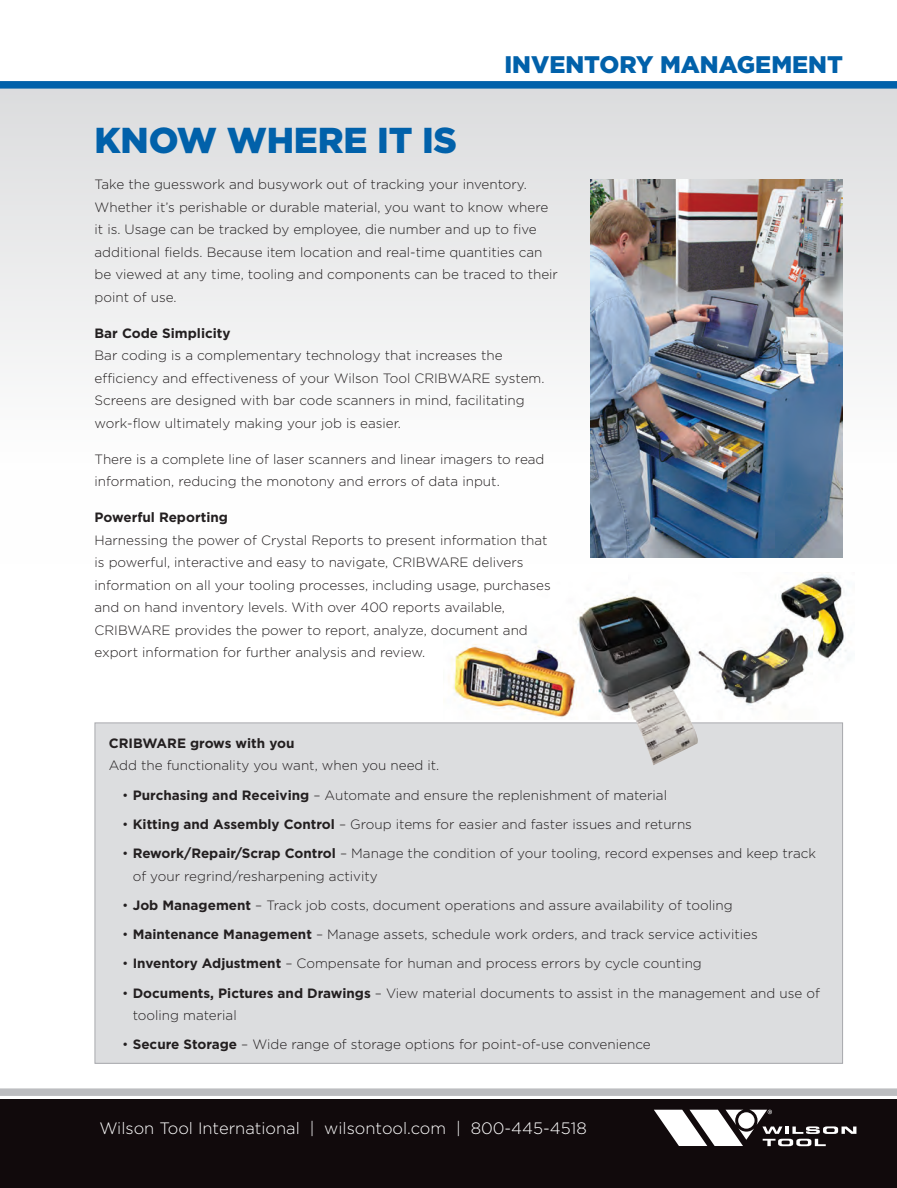
<style>
.page{position:relative;width:897px;height:1188px;background:#fff}
.page>*{position:absolute;margin:0;border:0;box-sizing:border-box;transform-origin:0 0}
.t1{font:900 36px "Gotham";letter-spacing:-.005em;color:#0161aa}
.t2{font:900 24px "Gotham";color:#0161aa}
.t3{font:300 16.5px "Gotham";color:#fff}
.t4{font:300 13.5px/22.5px "Gotham";color:#231f20}
.t5{font:700 13.5px "Gotham";color:#231f20}
.s1{font-weight:700}
</style>
<div class="page">
<div style="left:0;top:81px;width:896px;height:483px;background:linear-gradient(to bottom,#dcddde,#fff)"></div>
<div style="left:0;top:81px;width:896px;height:8px;background:#0161aa"></div>
<div style="left:0;top:1099px;width:896px;height:89px;background:#110a0c"></div>
<div style="left:0;top:1088px;width:896px;height:8px;background:#bcbdc0"></div>
<svg style="left:654px;top:1110px;width:202px;height:36px"></svg>
<div style="left:95px;top:723px;width:747px;height:340px;background:#dcdddf"></div>
<img style="left:590px;top:179px;width:252px;height:378px">
<img style="left:448px;top:572px;width:399px;height:146px">
<img style="left:628px;top:685px;width:69px;height:80px">
<h2 class="t2" style="left:504px;top:48px;width:340px">INVENTORY MANAGEMENT</h2>
<h1 class="t1" style="left:94px;top:116px;width:364px">KNOW WHERE IT IS</h1>
<p class="t4" style="left:94px;top:173px;width:465px">Take the guesswork and busywork out of tracking your inventory.<br>Whether it’s perishable or durable material, you want to know where it is. Usage can be tracked by employee, die number and up to five additional fields. Because item location and real-time quantities can be viewed at any time, tooling and components can be traced to their point of use.</p>
<p class="t5" style="left:94px;top:325px;width:137px">Bar Code Simplicity</p>
<p class="t4" style="left:94px;top:344px;width:451px">Bar coding is a complementary technology that increases the efficiency and effectiveness of your Wilson Tool CRIBWARE system.<br>Screens are designed with bar code scanners in mind, facilitating work-flow ultimately making your job is easier.</p>
<p class="t4" style="left:94px;top:447px;width:451px">There is a complete line of laser scanners and linear imagers to read information, reducing the monotony and errors of data input.</p>
<p class="t5" style="left:94px;top:510px;width:135px">Powerful Reporting</p>
<p class="t4" style="left:94px;top:528px;width:457px">Harnessing the power of Crystal Reports to present information that is powerful, interactive and easy to navigate, CRIBWARE delivers information on all your tooling processes, including usage, purchases and on hand inventory levels. With over 400 reports available, CRIBWARE provides the power to report, analyze, document and export information for further analysis and review.</p>
<p class="t5" style="left:109px;top:735px;width:187px">CRIBWARE grows with you</p>
<p class="t4" style="left:109px;top:754px;width:332px">Add the functionality you want, when you need it.</p>
<p class="t4" style="left:122px;top:783px;width:546px">• <span class="s1">Purchasing and Receiving</span> – Automate and ensure the replenishment of material</p>
<p class="t4" style="left:122px;top:813px;width:571px">• <span class="s1">Kitting and Assembly Control</span> – Group items for easier and faster issues and returns</p>
<p class="t4" style="left:133px;top:842px;width:684px;text-indent:-10px">• <span class="s1">Rework/Repair/Scrap Control</span> – Manage the condition of your tooling, record expenses and keep track of your regrind/resharpening activity</p>
<p class="t4" style="left:122px;top:894px;width:611px">• <span class="s1">Job Management</span> – Track job costs, document operations and assure availability of tooling</p>
<p class="t4" style="left:122px;top:923px;width:636px">• <span class="s1">Maintenance Management</span> – Manage assets, schedule work orders, and track service activities</p>
<p class="t4" style="left:122px;top:952px;width:581px">• <span class="s1">Inventory Adjustment</span> – Compensate for human and process errors by cycle counting</p>
<p class="t4" style="left:133px;top:982px;width:688px;text-indent:-10px">• <span class="s1">Documents, Pictures and Drawings</span> – View material documents to assist in the management and use of tooling material</p>
<p class="t4" style="left:122px;top:1033px;width:530px">• <span class="s1">Secure Storage</span> – Wide range of storage options for point-of-use convenience</p>
<p class="t3" style="left:99px;top:1119px;width:489px">Wilson Tool International | wilsontool.com | 800-445-4518</p>
</div>
